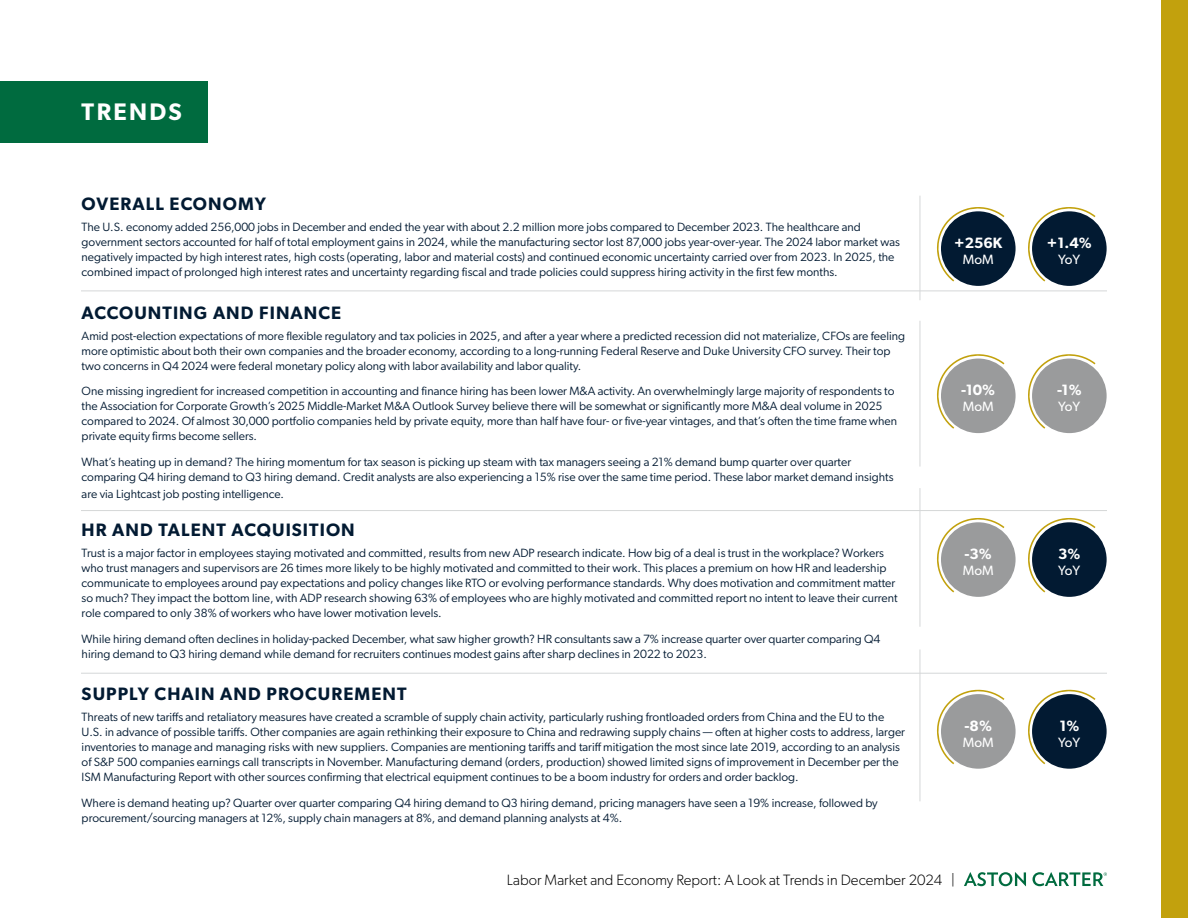
<style>
.page{position:relative;width:1188px;height:918px;background:#fff}
.page>*{position:absolute;margin:0;border:0;box-sizing:border-box;transform-origin:0 0}
.t1{font:600 24px "Gibson";letter-spacing:.1em;color:#fff}
.t2{font:600 18px "Gibson";letter-spacing:.06em;color:#021a32}
.t3{font:300 15px "Gibson";color:#000}
.t4{font:600 15px "Gibson";color:#fff}
.t5{font:13.5px "Gibson";color:#fff}
.t6{font:12px/15px "Gibson";color:#021a32}
</style>
<div class="page">
<svg style="left:964px;top:872px;width:62px;height:14px"></svg>
<svg style="left:1033px;top:872px;width:74px;height:14px"></svg>
<div style="left:0;top:81px;width:207px;height:61px;background:#006b3f"></div>
<div style="left:1161px;top:0;width:27px;height:918px;background:#c2a10d"></div>
<hr style="left:920px;top:321px;width:1px;height:146px;background:#d5d7d8">
<hr style="left:920px;top:488px;width:1px;height:139px;background:#d5d7d8">
<hr style="left:920px;top:196px;width:1px;height:104px;background:#d5d7d8">
<hr style="left:920px;top:649px;width:1px;height:152px;background:#d5d7d8">
<div style="left:941px;top:359px;width:75px;height:74px;background:#9a9b9c;border-radius:50%"></div>
<svg style="left:937px;top:354px;width:67px;height:75px"></svg>
<div style="left:1032px;top:359px;width:75px;height:74px;background:#9a9b9c;border-radius:50%"></div>
<svg style="left:1028px;top:354px;width:67px;height:75px"></svg>
<div style="left:941px;top:522px;width:75px;height:75px;background:#9a9b9c;border-radius:50%"></div>
<svg style="left:936px;top:518px;width:68px;height:74px"></svg>
<div style="left:1032px;top:522px;width:75px;height:75px;background:#021a32;border-radius:50%"></div>
<svg style="left:1028px;top:518px;width:67px;height:74px"></svg>
<div style="left:941px;top:694px;width:75px;height:75px;background:#9a9b9c;border-radius:50%"></div>
<svg style="left:936px;top:689px;width:68px;height:75px"></svg>
<div style="left:1032px;top:694px;width:75px;height:75px;background:#021a32;border-radius:50%"></div>
<svg style="left:1028px;top:689px;width:67px;height:75px"></svg>
<hr style="left:81px;top:510px;width:1026px;height:1px;background:#d5d7d8">
<hr style="left:81px;top:291px;width:1026px;height:1px;background:#d5d7d8">
<hr style="left:81px;top:673px;width:1026px;height:1px;background:#d5d7d8">
<div style="left:941px;top:211px;width:75px;height:75px;background:#021a32;border-radius:50%"></div>
<svg style="left:936px;top:207px;width:68px;height:74px"></svg>
<div style="left:1032px;top:211px;width:75px;height:75px;background:#021a32;border-radius:50%"></div>
<svg style="left:1028px;top:207px;width:67px;height:74px"></svg>
<h1 class="t1" style="left:82px;top:97px;width:102px">TRENDS</h1>
<h2 class="t2" style="left:82px;top:193px;width:186px">OVERALL ECONOMY</h2>
<p class="t6" style="left:82px;top:219px;width:820px">The U.S. economy added 256,000 jobs in December and ended the year with about 2.2 million more jobs compared to December 2023. The healthcare and government sectors accounted for half of total employment gains in 2024, while the manufacturing sector lost 87,000 jobs year-over-year. The 2024 labor market was negatively impacted by high interest rates, high costs (operating, labor and material costs) and continued economic uncertainty carried over from 2023. In 2025, the combined impact of prolonged high interest rates and uncertainty regarding fiscal and trade policies could suppress hiring activity in the first few months.</p>
<h2 class="t2" style="left:82px;top:302px;width:261px">ACCOUNTING AND FINANCE</h2>
<p class="t6" style="left:82px;top:328px;width:825px">Amid post-election expectations of more flexible regulatory and tax policies in 2025, and after a year where a predicted recession did not materialize, CFOs are feeling more optimistic about both their own companies and the broader economy, according to a long-running Federal Reserve and Duke University CFO survey. Their top two concerns in Q4 2024 were federal monetary policy along with labor availability and labor quality.</p>
<p class="t6" style="left:82px;top:384px;width:817px">One missing ingredient for increased competition in accounting and finance hiring has been lower M&amp;A activity. An overwhelmingly large majority of respondents to the Association for Corporate Growth’s 2025 Middle-Market M&amp;A Outlook Survey believe there will be somewhat or significantly more M&amp;A deal volume in 2025 compared to 2024. Of almost 30,000 portfolio companies held by private equity, more than half have four- or five-year vintages, and that’s often the time frame when private equity firms become sellers.</p>
<p class="t6" style="left:82px;top:454px;width:813px">What’s heating up in demand? The hiring momentum for tax season is picking up steam with tax managers seeing a 21% demand bump quarter over quarter comparing Q4 hiring demand to Q3 hiring demand. Credit analysts are also experiencing a 15% rise over the same time period. These labor market demand insights</p>
<p class="t6" style="left:82px;top:486px;width:204px">are via Lightcast job posting intelligence.</p>
<h2 class="t2" style="left:82px;top:519px;width:275px">HR AND TALENT ACQUISITION</h2>
<p class="t6" style="left:82px;top:545px;width:818px">Trust is a major factor in employees staying motivated and committed, results from new ADP research indicate. How big of a deal is trust in the workplace? Workers who trust managers and supervisors are 26 times more likely to be highly motivated and committed to their work. This places a premium on how HR and leadership communicate to employees around pay expectations and policy changes like RTO or evolving performance standards. Why does motivation and commitment matter so much? They impact the bottom line, with ADP research showing 63% of employees who are highly motivated and committed report no intent to leave their current role compared to only 38% of workers who have lower motivation levels.</p>
<p class="t6" style="left:82px;top:631px;width:800px">While hiring demand often declines in holiday-packed December, what saw higher growth? HR consultants saw a 7% increase quarter over quarter comparing Q4 hiring demand to Q3 hiring demand while demand for recruiters continues modest gains after sharp declines in 2022 to 2023.</p>
<h2 class="t2" style="left:82px;top:683px;width:326px">SUPPLY CHAIN AND PROCUREMENT</h2>
<p class="t6" style="left:82px;top:709px;width:825px">Threats of new tariffs and retaliatory measures have created a scramble of supply chain activity, particularly rushing frontloaded orders from China and the EU to the U.S. in advance of possible tariffs. Other companies are again rethinking their exposure to China and redrawing supply chains — often at higher costs to address, larger inventories to manage and managing risks with new suppliers. Companies are mentioning tariffs and tariff mitigation the most since late 2019, according to an analysis of S&amp;P 500 companies earnings call transcripts in November. Manufacturing demand (orders, production) showed limited signs of improvement in December per the ISM Manufacturing Report with other sources confirming that electrical equipment continues to be a boom industry for orders and order backlog.</p>
<p class="t6" style="left:82px;top:795px;width:797px">Where is demand heating up? Quarter over quarter comparing Q4 hiring demand to Q3 hiring demand, pricing managers have seen a 19% increase, followed by procurement/sourcing managers at 12%, supply chain managers at 8%, and demand planning analysts at 4%.</p>
<p class="t4" style="left:954px;top:234px;width:50px">+256K</p>
<p class="t5" style="left:963px;top:251px;width:32px">MoM</p>
<p class="t4" style="left:961px;top:381px;width:36px">-10%</p>
<p class="t5" style="left:963px;top:399px;width:32px">MoM</p>
<p class="t4" style="left:965px;top:545px;width:29px">-3%</p>
<p class="t5" style="left:963px;top:562px;width:32px">MoM</p>
<p class="t4" style="left:965px;top:717px;width:29px">-8%</p>
<p class="t5" style="left:963px;top:734px;width:32px">MoM</p>
<p class="t3" style="left:507px;top:870px;width:449px">Labor Market and Economy Report: A Look at Trends in December 2024 |</p>
<p class="t4" style="left:1047px;top:234px;width:46px">+1.4%</p>
<p class="t5" style="left:1058px;top:251px;width:24px">YoY</p>
<p class="t4" style="left:1057px;top:381px;width:26px">-1%</p>
<p class="t5" style="left:1058px;top:399px;width:24px">YoY</p>
<p class="t4" style="left:1058px;top:545px;width:24px">3%</p>
<p class="t5" style="left:1058px;top:562px;width:24px">YoY</p>
<p class="t4" style="left:1059px;top:717px;width:21px">1%</p>
<p class="t5" style="left:1058px;top:734px;width:24px">YoY</p>
</div>
